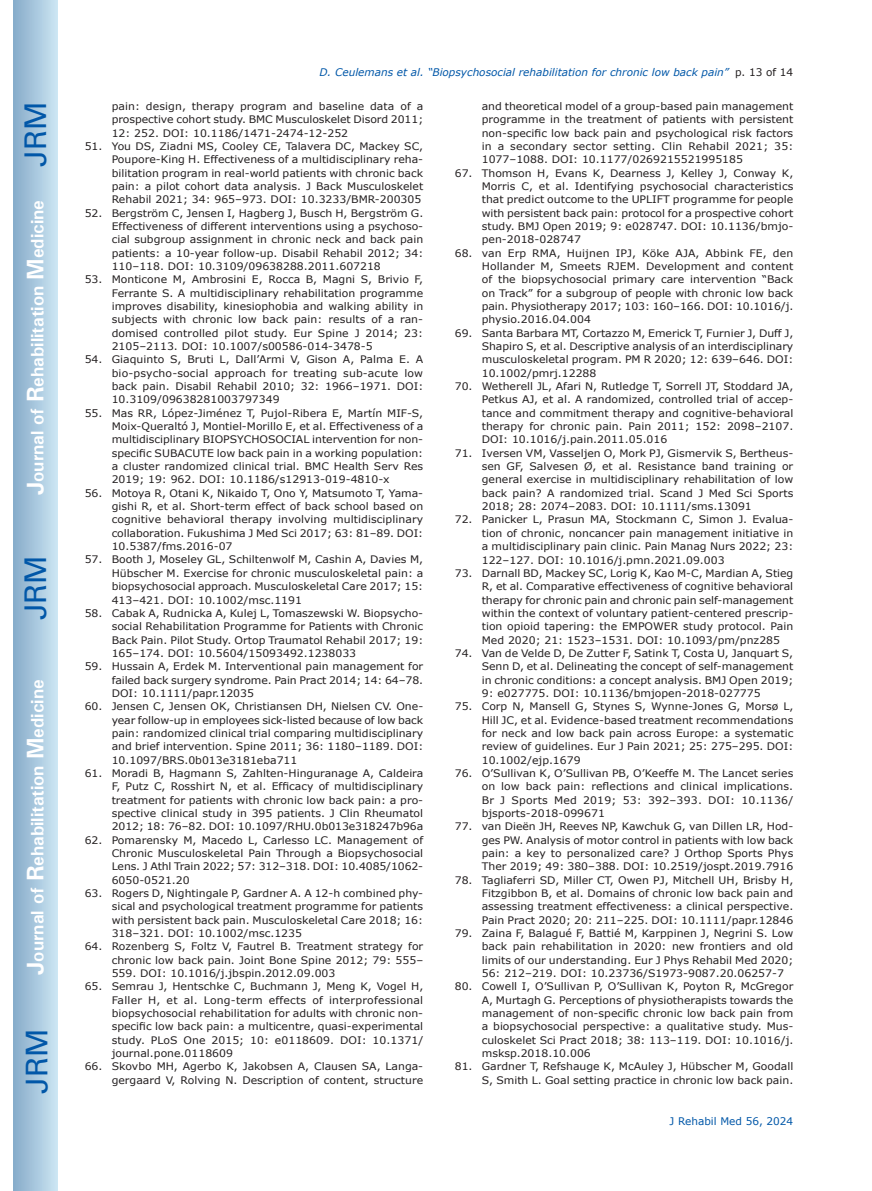
<style>
.page{position:relative;width:872px;height:1191px;background:#fff}
.page>*{position:absolute;margin:0;border:0;box-sizing:border-box;transform-origin:0 0}
.t1{font:30px "Univers";color:#0157a8}
.t2{font:700 18px "Univers";color:#fff}
.t3{font:italic 10.5px "Verdana";color:#0157a8}
.t4{font:10.5px "Verdana";color:#0157a8}
.t5{font:10.35px/13.4px "Verdana";color:#231f20;text-align:justify;scale:1.05 1}
.s1{font-size:24px}
.s2{font-style:normal;color:#231f20}
</style>
<div class="page">
<div style="left:14px;top:0;width:43px;height:1191px;background:linear-gradient(to right,#88acca,#cbe5f2)"></div>
<h1 class="t1" style="left:18px;top:167px;width:67px;rotate:-90deg">JRM</h1>
<h2 class="t2" style="left:26px;top:495px;width:297px;rotate:-90deg"><span class="s1">J</span>ournal of <span class="s1">R</span>ehabilitation <span class="s1">M</span>edicine</h2>
<h1 class="t1" style="left:18px;top:620px;width:67px;rotate:-90deg">JRM</h1>
<h2 class="t2" style="left:26px;top:974px;width:297px;rotate:-90deg"><span class="s1">J</span>ournal of <span class="s1">R</span>ehabilitation <span class="s1">M</span>edicine</h2>
<h1 class="t1" style="left:19px;top:1093px;width:67px;rotate:-90deg">JRM</h1>
<p class="t3" style="left:319px;top:65px;width:475px">D. Ceulemans et al. “Biopsychosocial rehabilitation for chronic low back pain” <span class="s2">p. 13 of 14</span></p>
<p class="t5" style="left:112px;top:100px;width:298px">pain: design, therapy program and baseline data of a prospective cohort study. BMC Musculoskelet Disord 2011; 12: 252. DOI: 10.1186/1471-2474-12-252</p>
<p class="t5" style="left:112px;top:140px;width:298px;text-indent:-27px">51. You DS, Ziadni MS, Cooley CE, Talavera DC, Mackey SC, Poupore-King H. Effectiveness of a multidisciplinary reha&shy;bilitation program in real-world patients with chronic back pain: a pilot cohort data analysis. J Back Musculoskelet Rehabil 2021; 34: 965–973. DOI: 10.3233/BMR-200305</p>
<p class="t5" style="left:112px;top:206px;width:298px;text-indent:-27px">52. Bergström C, Jensen I, Hagberg J, Busch H, Bergström G.<br>Effectiveness of different interventions using a psychoso&shy;cial subgroup assignment in chronic neck and back pain patients: a 10-year follow-up. Disabil Rehabil 2012; 34:<br>110–118. DOI: 10.3109/09638288.2011.607218</p>
<p class="t5" style="left:112px;top:273px;width:298px;text-indent:-27px">53. Monticone M, Ambrosini E, Rocca B, Magni S, Brivio F, Ferrante S. A multidisciplinary rehabilitation programme improves disability, kinesiophobia and walking ability in subjects with chronic low back pain: results of a ran&shy;domised controlled pilot study. Eur Spine J 2014; 23:<br>2105–2113. DOI: 10.1007/s00586-014-3478-5</p>
<p class="t5" style="left:112px;top:353px;width:298px;text-indent:-27px">54. Giaquinto S, Bruti L, Dall’Armi V, Gison A, Palma E. A bio-psycho-social approach for treating sub-acute low back pain. Disabil Rehabil 2010; 32: 1966–1971. DOI:<br>10.3109/09638281003797349</p>
<p class="t5" style="left:112px;top:406px;width:298px;text-indent:-27px">55. Mas RR, López-Jiménez T, Pujol-Ribera E, Martín MIF-S, Moix-Queraltó J, Montiel-Morillo E, et al. Effectiveness of a multidisciplinary BIOPSYCHOSOCIAL intervention for non&shy;specific SUBACUTE low back pain in a working population: a cluster randomized clinical trial. BMC Health Serv Res 2019; 19: 962. DOI: 10.1186/s12913-019-4810-x</p>
<p class="t5" style="left:112px;top:486px;width:298px;text-indent:-27px">56. Motoya R, Otani K, Nikaido T, Ono Y, Matsumoto T, Yama&shy;gishi R, et al. Short-term effect of back school based on cognitive behavioral therapy involving multidisciplinary collaboration. Fukushima J Med Sci 2017; 63: 81–89. DOI:<br>10.5387/fms.2016-07</p>
<p class="t5" style="left:112px;top:553px;width:298px;text-indent:-27px">57. Booth J, Moseley GL, Schiltenwolf M, Cashin A, Davies M, Hübscher M. Exercise for chronic musculoskeletal pain: a biopsychosocial approach. Musculoskeletal Care 2017; 15:<br>413–421. DOI: 10.1002/msc.1191</p>
<p class="t5" style="left:112px;top:606px;width:298px;text-indent:-27px">58. Cabak A, Rudnicka A, Kulej L, Tomaszewski W. Biopsycho&shy;social Rehabilitation Programme for Patients with Chronic Back Pain. Pilot Study. Ortop Traumatol Rehabil 2017; 19:<br>165–174. DOI: 10.5604/15093492.1238033</p>
<p class="t5" style="left:112px;top:660px;width:298px;text-indent:-27px">59. Hussain A, Erdek M. Interventional pain management for failed back surgery syndrome. Pain Pract 2014; 14: 64–78.<br>DOI: 10.1111/papr.12035</p>
<p class="t5" style="left:112px;top:700px;width:298px;text-indent:-27px">60. Jensen C, Jensen OK, Christiansen DH, Nielsen CV. One&shy;year follow-up in employees sick-listed because of low back pain: randomized clinical trial comparing multidisciplinary and brief intervention. Spine 2011; 36: 1180–1189. DOI:<br>10.1097/BRS.0b013e3181eba711</p>
<p class="t5" style="left:112px;top:766px;width:298px;text-indent:-27px">61. Moradi B, Hagmann S, Zahlten-Hinguranage A, Caldeira F, Putz C, Rosshirt N, et al. Efficacy of multidisciplinary treatment for patients with chronic low back pain: a pro&shy;spective clinical study in 395 patients. J Clin Rheumatol 2012; 18: 76–82. DOI: 10.1097/RHU.0b013e318247b96a</p>
<p class="t5" style="left:112px;top:833px;width:298px;text-indent:-27px">62. Pomarensky M, Macedo L, Carlesso LC. Management of Chronic Musculoskeletal Pain Through a Biopsychosocial Lens. J Athl Train 2022; 57: 312–318. DOI: 10.4085/1062- 6050-0521.20</p>
<p class="t5" style="left:112px;top:886px;width:298px;text-indent:-27px">63. Rogers D, Nightingale P, Gardner A. A 12-h combined phy&shy;sical and psychological treatment programme for patients with persistent back pain. Musculoskeletal Care 2018; 16:<br>318–321. DOI: 10.1002/msc.1235</p>
<p class="t5" style="left:112px;top:940px;width:298px;text-indent:-27px">64. Rozenberg S, Foltz V, Fautrel B. Treatment strategy for chronic low back pain. Joint Bone Spine 2012; 79: 555– 559. DOI: 10.1016/j.jbspin.2012.09.003</p>
<p class="t5" style="left:112px;top:980px;width:298px;text-indent:-27px">65. Semrau J, Hentschke C, Buchmann J, Meng K, Vogel H, Faller H, et al. Long-term effects of interprofessional biopsychosocial rehabilitation for adults with chronic non&shy;specific low back pain: a multicentre, quasi-experimental study. PLoS One 2015; 10: e0118609. DOI: 10.1371/ journal.pone.0118609</p>
<p class="t5" style="left:85px;top:1060px;width:324px;text-align:right">66. Skovbo MH, Agerbo K, Jakobsen A, Clausen SA, Langa&shy;gergaard V, Rolving N. Description of content, structure</p>
<p class="t5" style="left:482px;top:100px;width:298px">and theoretical model of a group-based pain management programme in the treatment of patients with persistent non-specific low back pain and psychological risk factors in a secondary sector setting. Clin Rehabil 2021; 35:<br>1077–1088. DOI: 10.1177/0269215521995185</p>
<p class="t5" style="left:482px;top:166px;width:298px;text-indent:-27px">67. Thomson H, Evans K, Dearness J, Kelley J, Conway K, Morris C, et al. Identifying psychosocial characteristics that predict outcome to the UPLIFT programme for people with persistent back pain: protocol for a prospective cohort study. BMJ Open 2019; 9: e028747. DOI: 10.1136/bmjo&shy;pen-2018-028747</p>
<p class="t5" style="left:482px;top:246px;width:298px;text-indent:-27px">68. van Erp RMA, Huijnen IPJ, Köke AJA, Abbink FE, den Hollander M, Smeets RJEM. Development and content of the biopsychosocial primary care intervention “Back on Track” for a subgroup of people with chronic low back pain. Physiotherapy 2017; 103: 160–166. DOI: 10.1016/j. physio.2016.04.004</p>
<p class="t5" style="left:482px;top:326px;width:298px;text-indent:-27px">69. Santa Barbara MT, Cortazzo M, Emerick T, Furnier J, Duff J, Shapiro S, et al. Descriptive analysis of an interdisciplinary musculoskeletal program. PM R 2020; 12: 639–646. DOI:<br>10.1002/pmrj.12288</p>
<p class="t5" style="left:482px;top:380px;width:298px;text-indent:-27px">70. Wetherell JL, Afari N, Rutledge T, Sorrell JT, Stoddard JA, Petkus AJ, et al. A randomized, controlled trial of accep&shy;tance and commitment therapy and cognitive-behavioral therapy for chronic pain. Pain 2011; 152: 2098–2107.<br>DOI: 10.1016/j.pain.2011.05.016</p>
<p class="t5" style="left:482px;top:446px;width:298px;text-indent:-27px">71. Iversen VM, Vasseljen O, Mork PJ, Gismervik S, Bertheus&shy;sen GF, Salvesen Ø, et al. Resistance band training or general exercise in multidisciplinary rehabilitation of low back pain? A randomized trial. Scand J Med Sci Sports 2018; 28: 2074–2083. DOI: 10.1111/sms.13091</p>
<p class="t5" style="left:482px;top:513px;width:298px;text-indent:-27px">72. Panicker L, Prasun MA, Stockmann C, Simon J. Evalua&shy;tion of chronic, noncancer pain management initiative in a multidisciplinary pain clinic. Pain Manag Nurs 2022; 23:<br>122–127. DOI: 10.1016/j.pmn.2021.09.003</p>
<p class="t5" style="left:482px;top:566px;width:298px;text-indent:-27px">73. Darnall BD, Mackey SC, Lorig K, Kao M-C, Mardian A, Stieg R, et al. Comparative effectiveness of cognitive behavioral therapy for chronic pain and chronic pain self-management within the context of voluntary patient-centered prescrip&shy;tion opioid tapering: the EMPOWER study protocol. Pain Med 2020; 21: 1523–1531. DOI: 10.1093/pm/pnz285</p>
<p class="t5" style="left:482px;top:646px;width:298px;text-indent:-27px">74. Van de Velde D, De Zutter F, Satink T, Costa U, Janquart S, Senn D, et al. Delineating the concept of self-management in chronic conditions: a concept analysis. BMJ Open 2019; 9: e027775. DOI: 10.1136/bmjopen-2018-027775</p>
<p class="t5" style="left:482px;top:700px;width:298px;text-indent:-27px">75. Corp N, Mansell G, Stynes S, Wynne-Jones G, Morsø L, Hill JC, et al. Evidence-based treatment recommendations for neck and low back pain across Europe: a systematic review of guidelines. Eur J Pain 2021; 25: 275–295. DOI:<br>10.1002/ejp.1679</p>
<p class="t5" style="left:482px;top:766px;width:298px;text-indent:-27px">76. O’Sullivan K, O’Sullivan PB, O’Keeffe M. The Lancet series on low back pain: reflections and clinical implications.<br>Br J Sports Med 2019; 53: 392–393. DOI: 10.1136/ bjsports-2018-099671</p>
<p class="t5" style="left:482px;top:820px;width:298px;text-indent:-27px">77. van Dieën JH, Reeves NP, Kawchuk G, van Dillen LR, Hod&shy;ges PW. Analysis of motor control in patients with low back pain: a key to personalized care? J Orthop Sports Phys Ther 2019; 49: 380–388. DOI: 10.2519/jospt.2019.7916</p>
<p class="t5" style="left:482px;top:873px;width:298px;text-indent:-27px">78. Tagliaferri SD, Miller CT, Owen PJ, Mitchell UH, Brisby H, Fitzgibbon B, et al. Domains of chronic low back pain and assessing treatment effectiveness: a clinical perspective.<br>Pain Pract 2020; 20: 211–225. DOI: 10.1111/papr.12846</p>
<p class="t5" style="left:482px;top:926px;width:298px;text-indent:-27px">79. Zaina F, Balagué F, Battié M, Karppinen J, Negrini S. Low back pain rehabilitation in 2020: new frontiers and old limits of our understanding. Eur J Phys Rehabil Med 2020; 56: 212–219. DOI: 10.23736/S1973-9087.20.06257-7</p>
<p class="t5" style="left:482px;top:980px;width:298px;text-indent:-27px">80. Cowell I, O’Sullivan P, O’Sullivan K, Poyton R, McGregor A, Murtagh G. Perceptions of physiotherapists towards the management of non-specific chronic low back pain from a biopsychosocial perspective: a qualitative study. Mus&shy;culoskelet Sci Pract 2018; 38: 113–119. DOI: 10.1016/j. msksp.2018.10.006</p>
<p class="t5" style="left:455px;top:1060px;width:324px;text-align:right">81. Gardner T, Refshauge K, McAuley J, Hübscher M, Goodall<br>S, Smith L. Goal setting practice in chronic low back pain.</p>
<p class="t4" style="left:669px;top:1114px;width:125px">J Rehabil Med 56, 2024</p>
</div>
